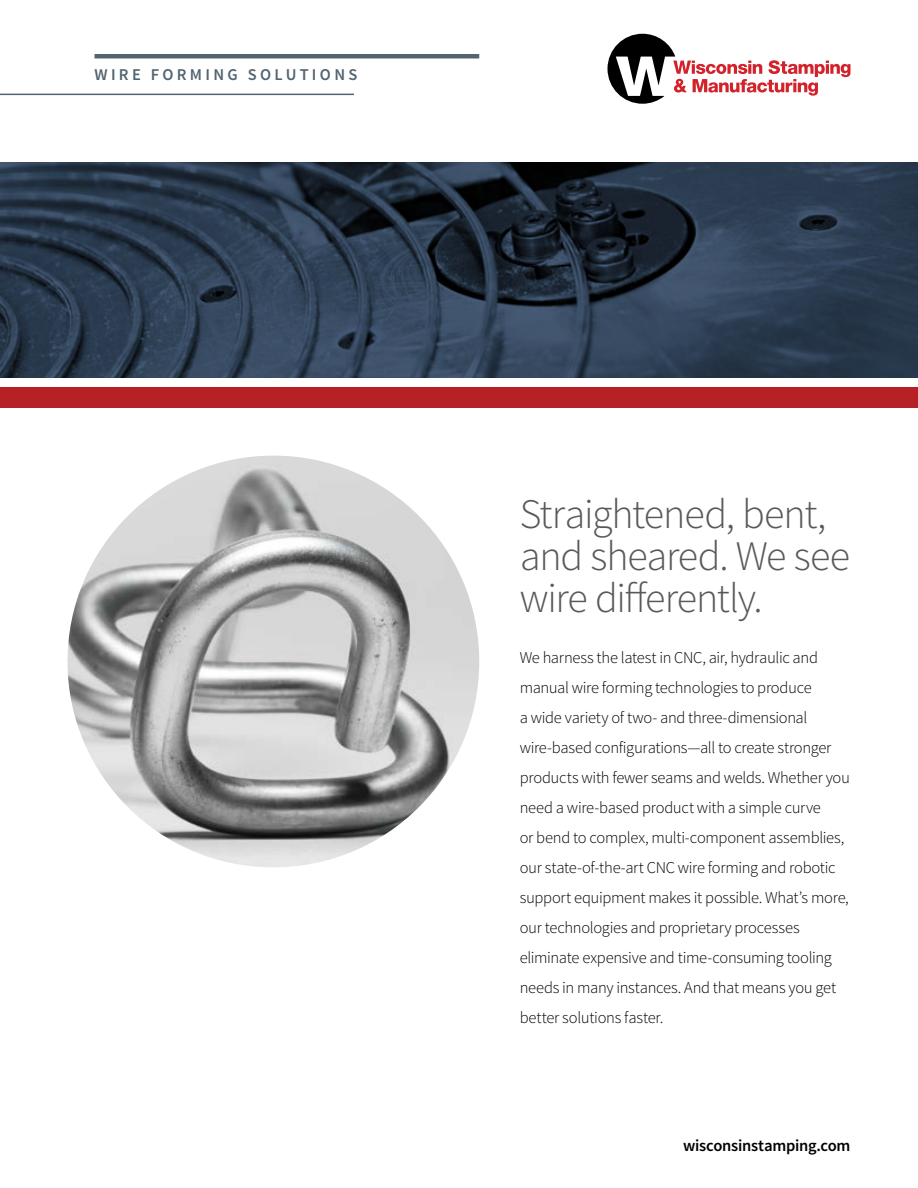
<style>
.page{position:relative;width:918px;height:1188px;background:#fff}
.page>*{position:absolute;margin:0;border:0;box-sizing:border-box;transform-origin:0 0}
.t1{font:300 42px/42px "Source Sans Pro";letter-spacing:-.03em;color:#58595b}
.t2{font:300 16.5px/30px "Source Sans Pro";letter-spacing:-.02em;color:#000}
.t3{font:600 16.5px "Source Sans Pro";letter-spacing:-.015em;color:#000}
.t4{font:600 16.5px "Source Sans Pro";letter-spacing:.2em;color:#526470}
</style>
<div class="page">
<div style="left:0;top:387px;width:918px;height:20px;background:#b72126"></div>
<img style="left:0;top:162px;width:918px;height:216px">
<hr style="left:94px;top:54px;width:385px;height:4px;background:#526470">
<hr style="left:0;top:94px;width:354px;height:1px;background:#526470">
<img style="left:68px;top:456px;width:411px;height:411px;border-radius:206px">
<svg style="left:607px;top:34px;width:243px;height:70px"></svg>
<p class="t4" style="left:94px;top:64px;width:264px">WIRE FORMING SOLUTIONS</p>
<h1 class="t1" style="left:520px;top:493px;width:332px">Straightened, bent, and sheared. We see wire differently.</h1>
<p class="t2" style="left:520px;top:643px;width:332px">We harness the latest in CNC, air, hydraulic and manual wire forming technologies to produce<br>a wide variety of two- and three-dimensional wire-based configurations—all to create stronger products with fewer seams and welds. Whether you need a wire-based product with a simple curve<br>or bend to complex, multi-component assemblies, our state-of-the-art CNC wire forming and robotic support equipment makes it possible. What’s more, our technologies and proprietary processes eliminate expensive and time-consuming tooling needs in many instances. And that means you get better solutions faster.</p>
<p class="t3" style="left:683px;top:1135px;width:169px">wisconsinstamping.com</p>
</div>
